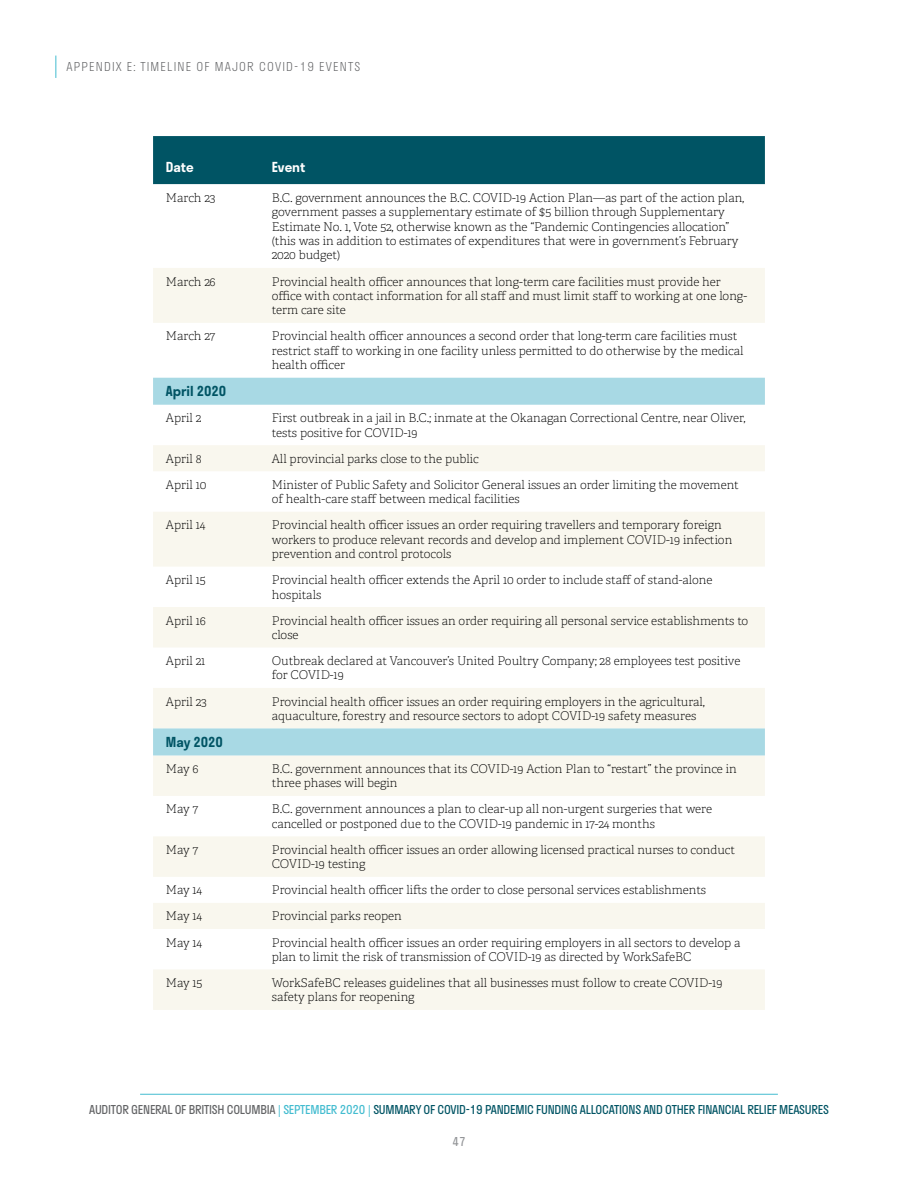
<style>
.page{position:relative;width:918px;height:1188px;background:#fff}
.page>*{position:absolute;margin:0;border:0;box-sizing:border-box;transform-origin:0 0}
.t1{font:600 13.5px "Stratos";color:#005464}
.t2{font:600 13.5px "Stratos";color:#fff}
.t3{font:12px/14.4px "Adelle PE Th";color:#000}
.t4{font:12px "Stratos";letter-spacing:-.02em;color:#005464}
.t5{font:300 12px "Stratos";letter-spacing:.1em;color:#636466}
.t6{font:12px "Stratos";color:#939598}
.s1{color:#636466}
.s2{color:#43bcd0}
</style>
<div class="page">
<hr style="left:140px;top:1094px;width:638px;height:1px;background:#43bcd0">
<svg style="left:55px;top:56px;width:1px;height:22px"></svg>
<div style="left:153px;top:136px;width:612px;height:48px;background:#005464"></div>
<svg style="left:153px;top:268px;width:612px;height:742px;fill:#f9f7ee"></svg>
<svg style="left:153px;top:378px;width:612px;height:377px"></svg>
<p class="t5" style="left:67px;top:57px;width:88px">APPEN DIX E: TIMELINE</p>
<p class="t5" style="left:196px;top:57px;width:145px">OF MAJOR COVID-19 EVENTS</p>
<p class="t2" style="left:166px;top:156px;width:29px">Date</p>
<p class="t2" style="left:272px;top:156px;width:35px">Event</p>
<p class="t3" style="left:166px;top:190px;width:51px">March 23</p>
<p class="t3" style="left:272px;top:190px;width:474px">B.C. government announces the B.C. COVID-19 Action Plan—as part of the action plan, government passes a supplementary estimate of $5 billion through Supplementary Estimate No. 1, Vote 52, otherwise known as the “Pandemic Contingencies allocation” (this was in addition to estimates of expenditures that were in government’s February 2020 budget)</p>
<p class="t3" style="left:166px;top:274px;width:51px">March 26</p>
<p class="t3" style="left:272px;top:274px;width:477px">Provincial health officer announces that long-term care facilities must provide her office with contact information for all staff and must limit staff to working at one long&shy;term care site</p>
<p class="t3" style="left:166px;top:329px;width:51px">March 27</p>
<p class="t3" style="left:272px;top:329px;width:473px">Provincial health officer announces a second order that long-term care facilities must restrict staff to working in one facility unless permitted to do otherwise by the medical health officer</p>
<p class="t1" style="left:166px;top:380px;width:62px">April 2020</p>
<p class="t3" style="left:166px;top:411px;width:37px">April 2</p>
<p class="t3" style="left:272px;top:411px;width:475px">First outbreak in a jail in B.C.; inmate at the Okanagan Correctional Centre, near Oliver, tests positive for COVID-19</p>
<p class="t3" style="left:166px;top:451px;width:37px">April 8</p>
<p class="t3" style="left:272px;top:451px;width:209px">All provincial parks close to the public</p>
<p class="t3" style="left:166px;top:477px;width:42px">April 10</p>
<p class="t3" style="left:272px;top:477px;width:469px">Minister of Public Safety and Solicitor General issues an order limiting the movement of health-care staff between medical facilities</p>
<p class="t3" style="left:166px;top:518px;width:41px">April 14</p>
<p class="t3" style="left:272px;top:518px;width:462px">Provincial health officer issues an order requiring travellers and temporary foreign workers to produce relevant records and develop and implement COVID-19 infection prevention and control protocols</p>
<p class="t3" style="left:166px;top:572px;width:41px">April 15</p>
<p class="t3" style="left:272px;top:572px;width:442px">Provincial health officer extends the April 10 order to include staff of stand-alone hospitals</p>
<p class="t3" style="left:166px;top:613px;width:41px">April 16</p>
<p class="t3" style="left:272px;top:613px;width:478px">Provincial health officer issues an order requiring all personal service establishments to close</p>
<p class="t3" style="left:166px;top:653px;width:41px">April 21</p>
<p class="t3" style="left:272px;top:653px;width:470px">Outbreak declared at Vancouver’s United Poultry Company; 28 employees test positive for COVID-19</p>
<p class="t3" style="left:166px;top:694px;width:42px">April 23</p>
<p class="t3" style="left:272px;top:694px;width:435px">Provincial health officer issues an order requiring employers in the agricultural, aquaculture, forestry and resource sectors to adopt COVID-19 safety measures</p>
<p class="t1" style="left:166px;top:731px;width:59px">May 2020</p>
<p class="t3" style="left:166px;top:761px;width:34px">May 6</p>
<p class="t3" style="left:272px;top:761px;width:466px">B.C. government announces that its COVID-19 Action Plan to “restart” the province in three phases will begin</p>
<p class="t3" style="left:166px;top:802px;width:34px">May 7</p>
<p class="t3" style="left:272px;top:802px;width:442px">B.C. government announces a plan to clear-up all non-urgent surgeries that were cancelled or postponed due to the COVID-19 pandemic in 17-24 months</p>
<p class="t3" style="left:166px;top:842px;width:34px">May 7</p>
<p class="t3" style="left:272px;top:842px;width:465px">Provincial health officer issues an order allowing licensed practical nurses to conduct<br>COVID-19 testing</p>
<p class="t3" style="left:166px;top:883px;width:38px">May 14</p>
<p class="t3" style="left:272px;top:883px;width:436px">Provincial health officer lifts the order to close personal services establishments</p>
<p class="t3" style="left:166px;top:909px;width:38px">May 14</p>
<p class="t3" style="left:272px;top:909px;width:131px">Provincial parks reopen</p>
<p class="t3" style="left:166px;top:935px;width:38px">May 14</p>
<p class="t3" style="left:272px;top:935px;width:470px">Provincial health officer issues an order requiring employers in all sectors to develop a plan to limit the risk of transmission of COVID-19 as directed by WorkSafeBC</p>
<p class="t3" style="left:166px;top:975px;width:38px">May 15</p>
<p class="t3" style="left:272px;top:975px;width:452px">WorkSafeBC releases guidelines that all businesses must follow to create COVID-19 safety plans for reopening</p>
<p class="t4" style="left:89px;top:1100px;width:741px"><span class="s1">AUDITOR GENERAL OF BRITISH COLUMBIA</span> <span class="s2">| SEPTEMBER 2020 |</span> SUMMARY OF COVID-19 PANDEMIC FUNDING ALLOCATIONS AND OTHER FINANCIAL RELIEF MEASURES</p>
<p class="t6" style="left:452px;top:1132px;width:15px">47</p>
</div>
